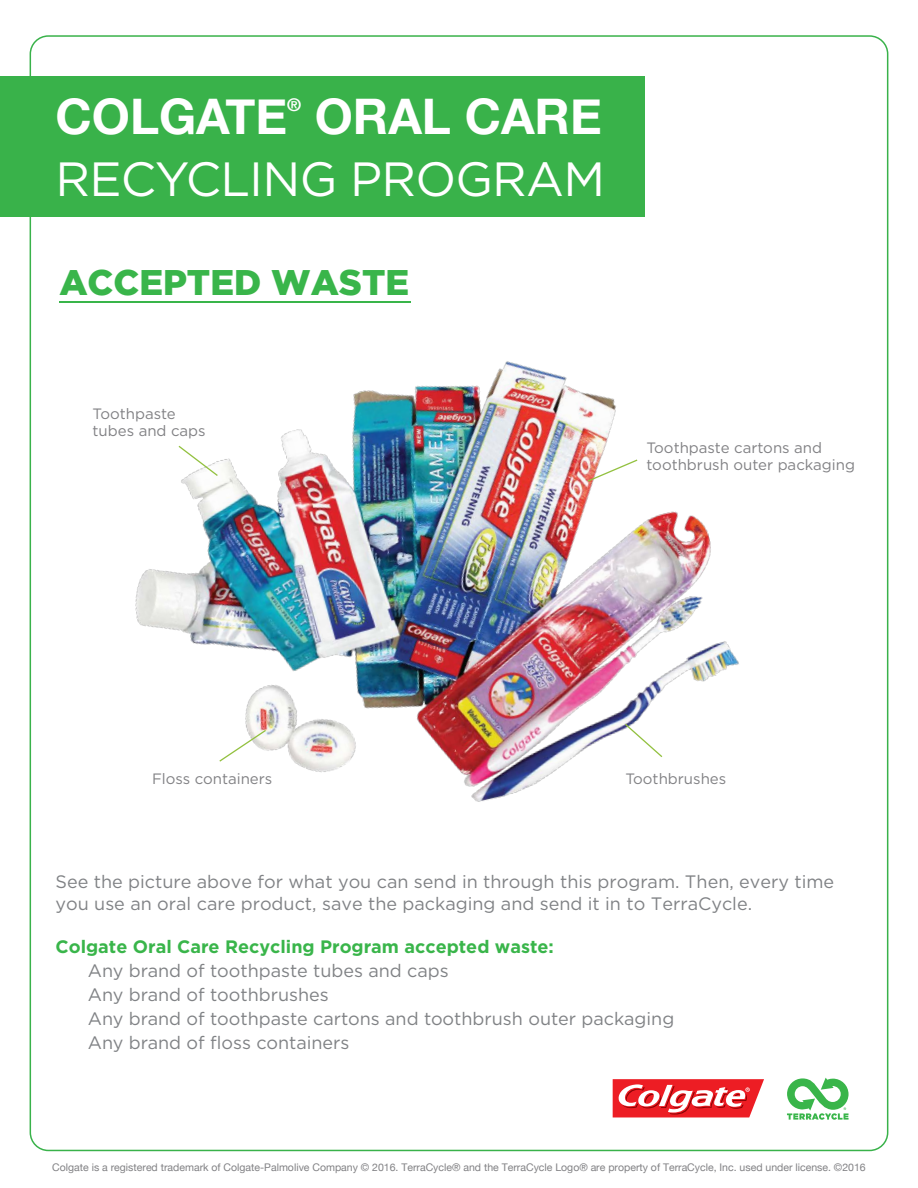
<style>
.page{position:relative;width:918px;height:1188px;background:#fff}
.page>*{position:absolute;margin:0;border:0;box-sizing:border-box;transform-origin:0 0}
.t1{font:700 49.05px "Helvetica Neue";color:#fff}
.t2{font:48px "Gotham";letter-spacing:-.015em;color:#fff}
.t3{font:900 35.55px "Gotham";color:#39b54a}
.t4{font:18px/24px "Gotham";color:#808285}
.t5{font:700 18px "Gotham";color:#39b54a}
.t6{font:700 17.55px "Helvetica Neue";color:#fff}
.t7{font:15px/17.2px "Gotham";color:#818184}
.t8{font:10.5px "Helvetica Neue";color:#818184}
</style>
<div class="page">
<div style="left:0;top:76px;width:645px;height:141px;background:#39b24a"></div>
<img style="left:29px;top:216px;width:860px;height:738px">
<svg style="left:177px;top:444px;width:42px;height:33px"></svg>
<svg style="left:586px;top:458px;width:53px;height:25px"></svg>
<svg style="left:218px;top:729px;width:49px;height:34px"></svg>
<svg style="left:787px;top:1078px;width:62px;height:42px"></svg>
<svg style="left:613px;top:1079px;width:151px;height:38px"></svg>
<svg style="left:624px;top:722px;width:40px;height:37px"></svg>
<h1 class="t1" style="left:56px;top:78px;width:233px">COLGATE</h1>
<p class="t6" style="left:287px;top:91px;width:15px">®</p>
<h1 class="t1" style="left:315px;top:78px;width:289px">ORAL CARE</h1>
<h2 class="t2" style="left:56px;top:148px;width:551px">RECYCLING PROGRAM</h2>
<h3 class="t3" style="left:59px;top:262px;width:351px">ACCEPTED WASTE</h3>
<p class="t7" style="left:93px;top:405px;width:115px">Toothpaste tubes and caps</p>
<p class="t7" style="left:152px;top:770px;width:122px">Floss containers</p>
<p class="t7" style="left:646px;top:439px;width:210px">Toothpaste cartons and toothbrush outer packaging</p>
<p class="t7" style="left:625px;top:770px;width:102px">Toothbrushes</p>
<p class="t4" style="left:56px;top:870px;width:780px;line-height:21.6px">See the picture above for what you can send in through this program. Then, every time you use an oral care product, save the packaging and send it in to TerraCycle.</p>
<p class="t5" style="left:56px;top:934px;width:500px">Colgate Oral Care Recycling Program accepted waste:</p>
<p class="t4" style="left:88px;top:958px;width:588px">Any brand of toothpaste tubes and caps<br>Any brand of toothbrushes<br>Any brand of toothpaste cartons and toothbrush outer packaging Any brand of floss containers</p>
<p class="t8" style="left:52px;top:1160px;width:815px">Colgate is a registered trademark of Colgate-Palmolive Company © 2016. TerraCycle® and the TerraCycle Logo® are property of TerraCycle, Inc. used under license. ©2016</p>
</div>
